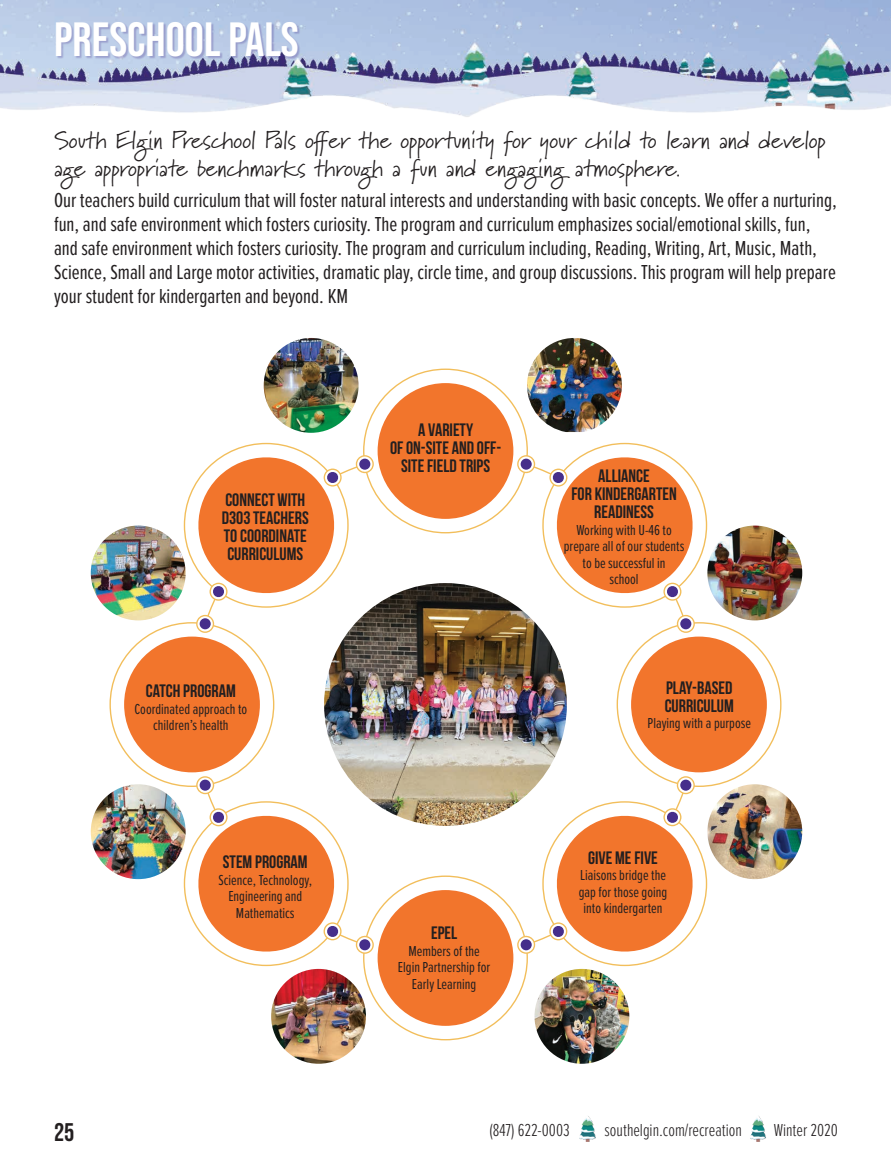
<style>
.page{position:relative;width:891px;height:1161px;background:#fff}
.page>*{position:absolute;margin:0;border:0;box-sizing:border-box;transform-origin:0 0}
.t1{font:48px "Bebas Neue";color:#fff}
.t2{font:25.5px "Bebas Neue";color:#231f20}
.t3{font:24px/28.8px "Marydale";color:#231f20}
.t4{font:21px/24px "Proxima Nova Ex Cn";color:#231f20}
.t5{font:700 18px/18px "Bebas Neue";color:#231f20;text-align:center}
.t6{font:300 18px "Proxima Nova Ex Cn";color:#231f20}
.t7{font:15px/16.5px "Proxima Nova Ex Cn";color:#231f20;text-align:center}
</style>
<div class="page">
<img style="left:0;top:0;width:891px;height:117px">
<img style="left:579px;top:1116px;width:17px;height:25px">
<img style="left:750px;top:1116px;width:16px;height:25px">
<div style="left:57px;top:22px;width:243px;height:38px;background:#452e8b;opacity:.3"></div>
<svg style="left:109px;top:369px;width:673px;height:671px"></svg>
<img style="left:324px;top:583px;width:243px;height:243px;border-radius:121px">
<img style="left:264px;top:338px;width:95px;height:95px;border-radius:47px">
<img style="left:527px;top:338px;width:95px;height:94px">
<img style="left:707px;top:526px;width:95px;height:94px;border-radius:47px">
<img style="left:91px;top:526px;width:95px;height:94px;border-radius:47px">
<img style="left:534px;top:969px;width:95px;height:95px;border-radius:47px">
<img style="left:271px;top:969px;width:95px;height:95px;border-radius:47px">
<img style="left:91px;top:784px;width:95px;height:95px;border-radius:47px">
<img style="left:707px;top:784px;width:95px;height:95px;border-radius:47px">
<h1 class="t1" style="left:54px;top:12px;width:246px">PRESCHOOL PALS</h1>
<p class="t3" style="left:54px;top:125px;width:773px">South Elgin Preschool Pals offer the opportunity for your child to learn and develop age appropriate benchmarks through a fun and engaging atmosphere.</p>
<p class="t4" style="left:54px;top:187px;width:784px">Our teachers build curriculum that will foster natural interests and understanding with basic concepts. We offer a nurturing, fun, and safe environment which fosters curiosity. The program and curriculum emphasizes social/emotional skills, fun, and safe environment which fosters curiosity. The program and curriculum including, Reading, Writing, Art, Music, Math, Science, Small and Large motor activities, dramatic play, circle time, and group discussions. This program will help prepare your student for kindergarten and beyond. KM</p>
<p class="t5" style="left:222px;top:490px;width:89px">CONNECT WITH<br>D303 TEACHERS<br>TO COORDINATE<br>CURRICULUMS</p>
<p class="t5" style="left:146px;top:682px;width:91px">CATCH PROGRAM</p>
<p class="t7" style="left:134px;top:700px;width:114px">Coordinated approach to children’s health</p>
<p class="t5" style="left:223px;top:853px;width:86px">STEM PROGRAM</p>
<p class="t7" style="left:218px;top:871px;width:95px">Science, Technology,<br>Engineering and<br>Mathematics</p>
<p class="t5" style="left:390px;top:421px;width:113px">A VARIETY<br>OF ON-SITE AND OFF-<br>SITE FIELD TRIPS</p>
<p class="t5" style="left:431px;top:924px;width:28px">EPEL</p>
<p class="t7" style="left:398px;top:942px;width:94px">Members of the<br>Elgin Partnership for<br>Early Learning</p>
<p class="t5" style="left:571px;top:467px;width:107px">ALLIANCE<br>FOR KINDERGARTEN<br>READINESS</p>
<p class="t7" style="left:564px;top:521px;width:122px">Working with U-46 to prepare all of our students to be successful in<br>school</p>
<p class="t5" style="left:665px;top:679px;width:71px;text-align:left">PLAY-BASED<br>CURRICULUM</p>
<p class="t7" style="left:648px;top:715px;width:105px">Playing with a purpose</p>
<p class="t5" style="left:588px;top:848px;width:71px">GIVE ME FIVE</p>
<p class="t7" style="left:579px;top:866px;width:90px">Liaisons bridge the gap for those going into kindergarten</p>
<p class="t2" style="left:54px;top:1118px;width:22px">25</p>
<p class="t6" style="left:490px;top:1117px;width:82px">(847) 622-0003</p>
<p class="t6" style="left:605px;top:1117px;width:139px">southelgin.com/recreation</p>
<p class="t6" style="left:774px;top:1117px;width:66px">Winter 2020</p>
</div>
